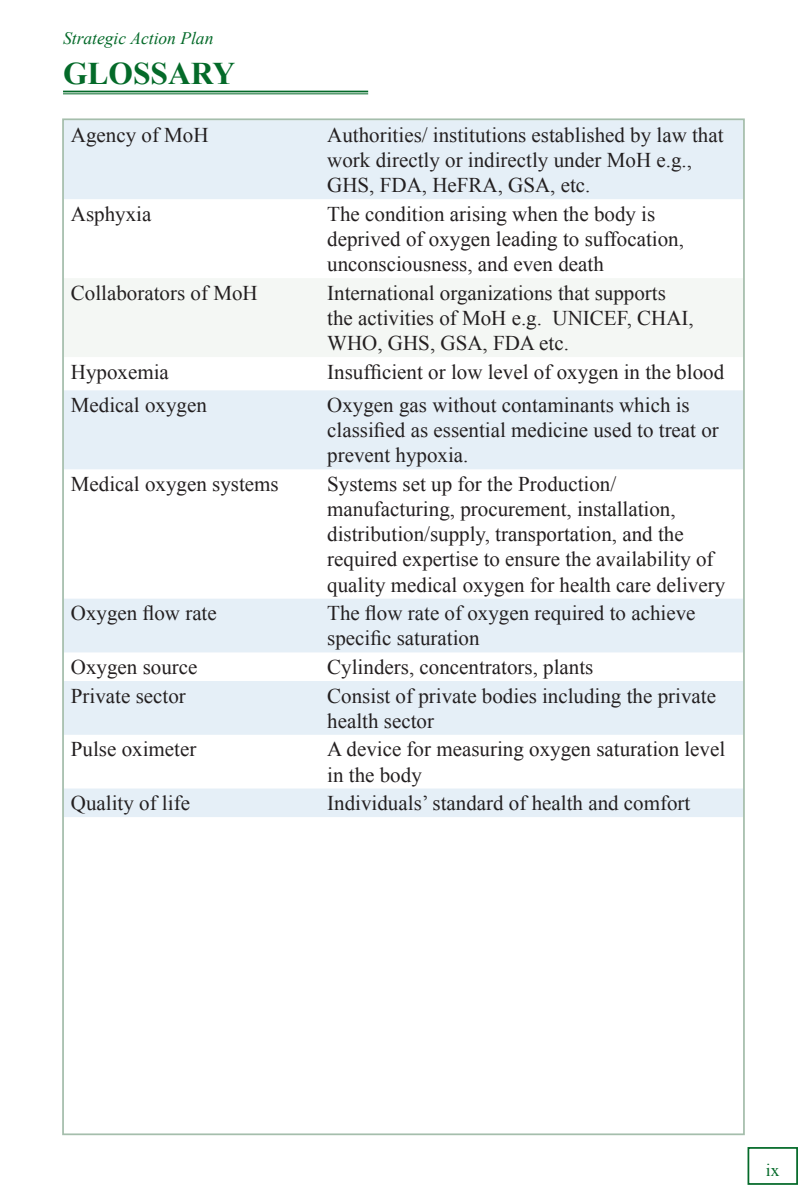
<style>
.page{position:relative;width:807px;height:1197px;background:#fff}
.page>*{position:absolute;margin:0;border:0;box-sizing:border-box;transform-origin:0 0}
.Heading{font:700 31.5px "Times New Roman";color:#046a29}
.Body{font:21px/25.2px "Times New Roman";color:#231f20}
.t1{font:italic 17.5px "Times New Roman";color:#046a29}
.t2{font:17.5px "Times New Roman";color:#046a29}
</style>
<div class="page">
<div style="left:747px;top:1147px;width:50px;height:38px;border:2px solid #046a29"></div>
<hr style="left:63px;top:91px;width:305px;height:1px;background:#046a29">
<hr style="left:63px;top:94px;width:305px;height:1px;background:#046a29">
<svg style="left:65px;top:121px;width:676px;height:696px"></svg>
<div style="left:65px;top:278px;width:676px;height:79px;background:#f4f7f4"></div>
<p class="t1" style="left:63px;top:26px;width:152px">Strategic Action Plan</p>
<p class="Heading" style="left:63px;top:52px;width:174px">GLOSSARY</p>
<p class="Body" style="left:71px;top:122px;width:139px">Agency of MoH</p>
<p class="Body" style="left:327px;top:122px;width:398px">Authorities/ institutions established by law that work directly or indirectly under MoH e.g.,<br>GHS, FDA, HeFRA, GSA, etc.</p>
<p class="Body" style="left:71px;top:201px;width:82px">Asphyxia</p>
<p class="Body" style="left:327px;top:201px;width:358px">The condition arising when the body is deprived of oxygen leading to suffocation, unconsciousness, and even death</p>
<p class="Body" style="left:71px;top:280px;width:188px">Collaborators of MoH</p>
<p class="Body" style="left:327px;top:280px;width:368px">International organizations that supports the activities of MoH e.g. UNICEF, CHAI,<br>WHO, GHS, GSA, FDA etc.</p>
<p class="Body" style="left:71px;top:359px;width:99px">Hypoxemia</p>
<p class="Body" style="left:327px;top:359px;width:398px">Insufficient or low level of oxygen in the blood</p>
<p class="Body" style="left:71px;top:392px;width:137px">Medical oxygen</p>
<p class="Body" style="left:327px;top:392px;width:393px">Oxygen gas without contaminants which is classified as essential medicine used to treat or prevent hypoxia.</p>
<p class="Body" style="left:71px;top:471px;width:209px">Medical oxygen systems</p>
<p class="Body" style="left:327px;top:471px;width:399px">Systems set up for the Production/ manufacturing, procurement, installation, distribution/supply, transportation, and the required expertise to ensure the availability of quality medical oxygen for health care delivery</p>
<p class="Body" style="left:71px;top:600px;width:147px">Oxygen flow rate</p>
<p class="Body" style="left:327px;top:600px;width:369px">The flow rate of oxygen required to achieve specific saturation</p>
<p class="Body" style="left:71px;top:654px;width:128px">Oxygen source</p>
<p class="Body" style="left:327px;top:654px;width:267px">Cylinders, concentrators, plants</p>
<p class="Body" style="left:71px;top:683px;width:116px">Private sector</p>
<p class="Body" style="left:327px;top:683px;width:390px">Consist of private bodies including the private health sector</p>
<p class="Body" style="left:71px;top:736px;width:127px">Pulse oximeter</p>
<p class="Body" style="left:327px;top:736px;width:399px">A device for measuring oxygen saturation level in the body</p>
<p class="Body" style="left:71px;top:790px;width:120px">Quality of life</p>
<p class="Body" style="left:327px;top:790px;width:364px">Individuals’ standard of health and comfort</p>
<p class="t2" style="left:765px;top:1158px;width:15px">ix</p>
</div>
